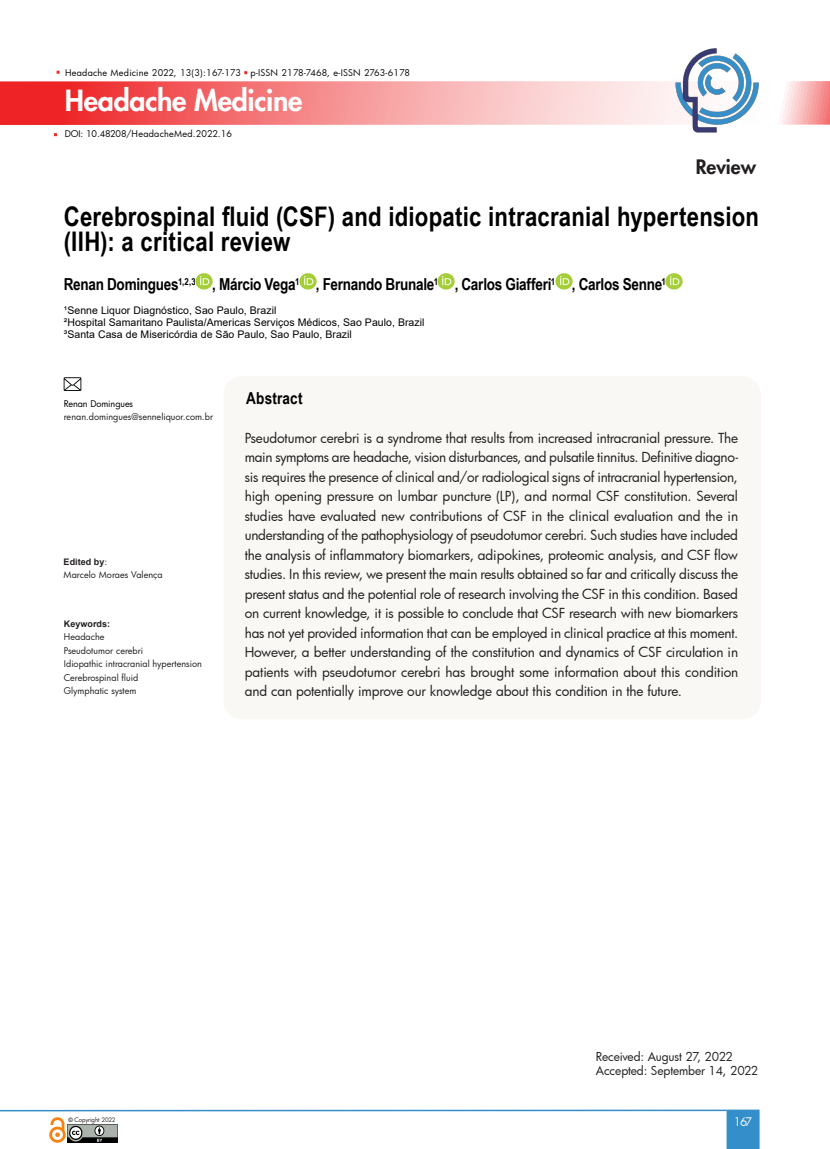
<style>
.page{position:relative;width:830px;height:1149px;background:#fff}
.page>*{position:absolute;margin:0;border:0;box-sizing:border-box;transform-origin:0 0}
.t1{font:800 28.5px "Futura";letter-spacing:-.01em;color:#fff}
.t2{font:700 27px/25.5px "Arial Narrow";letter-spacing:.01em;color:#000}
.t3{font:800 19.5px "Futura";color:#231f20}
.t4{font:700 16.5px "Arial Narrow";letter-spacing:-.015em;color:#000}
.t5{font:700 16.5px "Arial Narrow";letter-spacing:.01em;color:#000}
.texto{font:13.5px/19.5px "Futura";letter-spacing:-.01em;color:#231f20;text-align:justify}
.texto-2{font:12px "Futura";letter-spacing:-.015em;color:#231f20}
.t6{font:11.55px "Futura";color:#fff}
.texto-3{font:10.5px "Arial";letter-spacing:.005em;color:#000}
.texto-4{font:9px "Futura";letter-spacing:.005em;color:#231f20}
.t7{font:9px "Futura";letter-spacing:.03em;color:#040503}
.texto-5{font:700 9px "Arial";letter-spacing:.005em;color:#231f20}
.texto-6{font:9px "Futura";letter-spacing:-.005em;color:#000}
.t8{font:6px "Futura";letter-spacing:-.02em;color:#231f20}
.s1{font-style:inherit}
.s2{font-family:"Futura";font-weight:400}
.s3{font-family:"Arial";font-weight:700}
</style>
<div class="page">
<svg style="left:0;top:81px;width:829px;height:44px;background:#f69394"></svg>
<svg style="left:726px;top:1109px;width:33px;height:39px"></svg>
<hr style="left:0;top:1109px;width:726px;height:1px;background:#338eca">
<img style="left:67px;top:1124px;width:50px;height:18px">
<img style="left:49px;top:1117px;width:17px;height:25px">
<img style="left:674px;top:48px;width:85px;height:85px">
<img style="left:195px;top:273px;width:17px;height:16px">
<img style="left:299px;top:273px;width:17px;height:16px">
<img style="left:438px;top:273px;width:17px;height:16px">
<img style="left:555px;top:273px;width:17px;height:16px">
<img style="left:665px;top:273px;width:17px;height:16px">
<div style="left:223px;top:376px;width:537px;height:343px;background:#f9f8f5;border-radius:18px"></div>
<img style="left:64px;top:377px;width:18px;height:14px">
<p class="t7" style="left:65px;top:66px;width:346px">Headache Medicine 2022, 13(3):167-173 p-ISSN 2178-7468, e-ISSN 2763-6178</p>
<h1 class="t1" style="left:65px;top:83px;width:239px">Headache Medicine</h1>
<p class="t7" style="left:65px;top:127px;width:169px"><span class="s1">DOI: 10.48208/</span>HeadacheMed.2022.16</p>
<p class="t3" style="left:695px;top:154px;width:62px">Review</p>
<p class="t2" style="left:64px;top:202px;width:696px">Cerebrospinal fluid (CSF) and idiopatic intracranial hypertension (IIH): a critical review</p>
<p class="t4" style="left:64px;top:272px;width:603px">Renan Domingues<sup>1,2,3</sup> , Márcio Vega<sup>1</sup> , Fernando Brunale<sup>1</sup> , Carlos Giafferi<sup>1</sup> , Carlos Senne<sup>1</sup></p>
<p class="texto-3" style="left:64px;top:303px;width:214px">¹Senne Liquor Diagnóstico, Sao Paulo, Brazil</p>
<p class="texto-3" style="left:64px;top:315px;width:362px">²Hospital Samaritano Paulista/Americas Serviços Médicos, Sao Paulo, Brazil</p>
<p class="texto-3" style="left:64px;top:327px;width:289px">³Santa Casa de Misericórdia de São Paulo, Sao Paulo, Brazil</p>
<p class="texto-6" style="left:64px;top:397px;width:71px">Renan Domingues</p>
<p class="texto-4" style="left:64px;top:411px;width:151px">renan.domingues@senneliquor.com.br</p>
<p class="texto-5" style="left:64px;top:555px;width:45px">Edited by<span class="s2">:</span></p>
<p class="texto-4" style="left:64px;top:568px;width:100px">Marcelo Moraes Valença</p>
<p class="texto-5" style="left:64px;top:617px;width:48px">Keywords:</p>
<p class="texto-4" style="left:64px;top:630px;width:42px">Headache</p>
<p class="texto-4" style="left:64px;top:644px;width:81px">Pseudotumor cerebri</p>
<p class="texto-4" style="left:64px;top:657px;width:140px">Idiopathic intracranial hypertension</p>
<p class="texto-4" style="left:64px;top:671px;width:76px">Cerebrospinal fluid</p>
<p class="texto-4" style="left:64px;top:684px;width:74px">Glymphatic system</p>
<p class="t5" style="left:246px;top:385px;width:58px">Abstract</p>
<p class="texto" style="left:244px;top:427px;width:495px">Pseudotumor cerebri is a syndrome that results from increased intracranial pressure. The main symptoms are headache, vision disturbances, and pulsatile tinnitus. Definitive diagno&shy;sis requires the presence of clinical and/or radiological signs of intracranial hypertension, high opening pressure on lumbar puncture (LP), and normal CSF constitution. Several studies have evaluated new contributions of CSF in the clinical evaluation and the in understanding of the pathophysiology of pseudotumor cerebri. Such studies have included the analysis of inflammatory biomarkers, adipokines, proteomic analysis, and CSF flow studies. In this review, we present the main results obtained so far and critically discuss the present status and the potential role of research involving the CSF in this condition. Based on current knowledge, it is possible to conclude that CSF research with new biomarkers has not yet provided information that can be employed in clinical practice at this moment.<br>However, a better understanding of the constitution and dynamics of CSF circulation in patients with pseudotumor cerebri has brought some information about this condition and can potentially improve our knowledge about this condition in the future.</p>
<p class="t8" style="left:69px;top:1114px;width:49px"><span class="s3">©</span> Copyright 2022</p>
<p class="texto-2" style="left:595px;top:1048px;width:138px">Received: August 27, 2022</p>
<p class="texto-2" style="left:595px;top:1061px;width:164px">Accepted: September 14, 2022</p>
<p class="t6" style="left:733px;top:1113px;width:20px">167</p>
</div>
